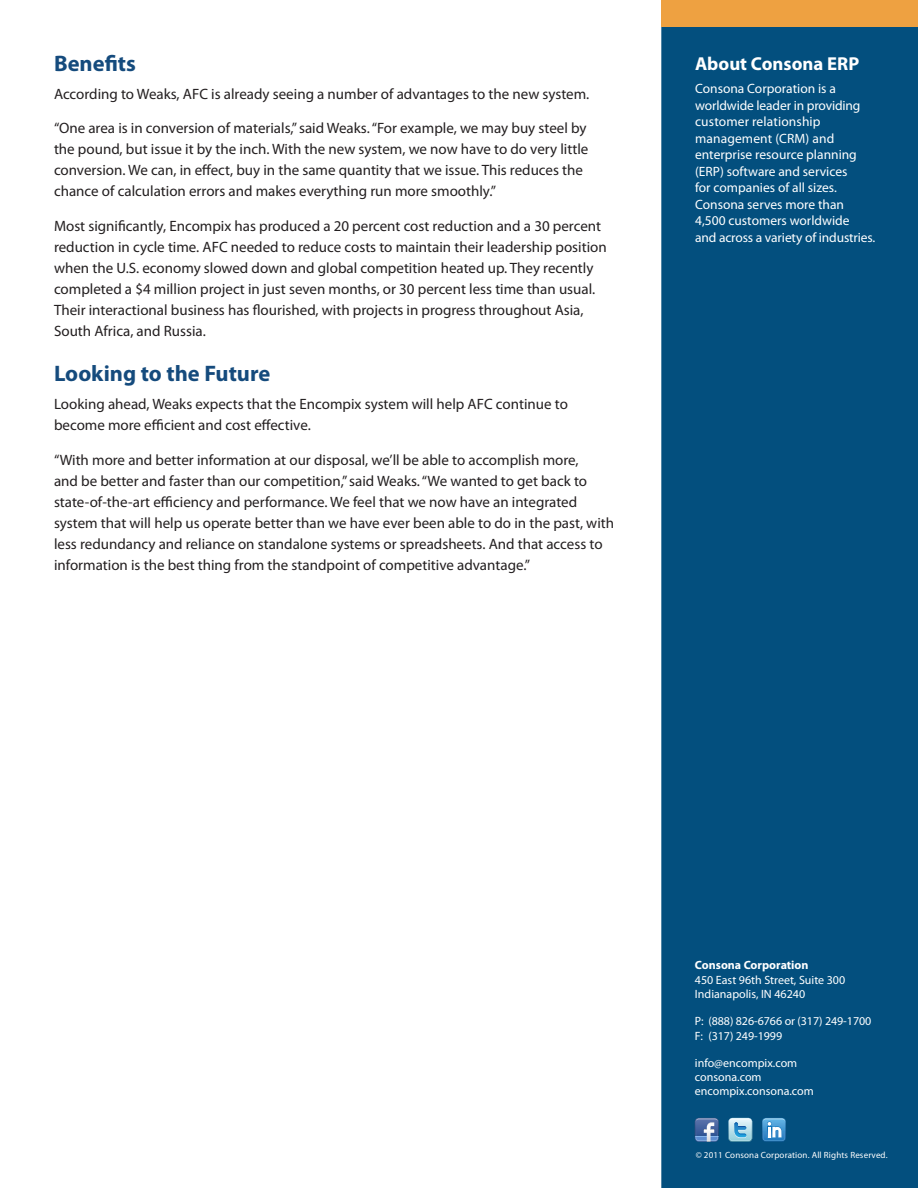
<style>
.page{position:relative;width:918px;height:1188px;background:#fff}
.page>*{position:absolute;margin:0;border:0;box-sizing:border-box;transform-origin:0 0}
.SUBHEAD1{font:700 22.5px "Myriad Pro";color:#154b7d}
.Side_Bar_Title_Blue{font:700 18.75px "Myriad Pro";color:#fff}
.BODY{font:15px/21px "Myriad Pro";color:#231f20}
.Side_Bar_Text_Blue_B{font:13.5px/16.5px "Myriad Pro";color:#fff}
.Contact_Info{font:12px "Myriad Pro";letter-spacing:-.005em;color:#fff}
.Address{font:12px "Myriad Pro";color:#fff}
.Contact_Info_Company{font:700 12px "Myriad Pro";color:#fff}
.Copyright{font:9px "Myriad Pro";letter-spacing:.015em;color:#fff}
</style>
<div class="page">
<div style="left:661px;top:27px;width:257px;height:1161px;background:#034f7e"></div>
<div style="left:661px;top:0;width:257px;height:27px;background:#eea141"></div>
<svg style="left:728px;top:1118px;width:24px;height:24px"></svg>
<svg style="left:695px;top:1118px;width:24px;height:24px"></svg>
<svg style="left:762px;top:1118px;width:24px;height:24px"></svg>
<p class="SUBHEAD1" style="left:54px;top:49px;width:83px">Benefits</p>
<p class="BODY" style="left:54px;top:83px;width:537px">According to Weaks, AFC is already seeing a number of advantages to the new system.</p>
<p class="BODY" style="left:54px;top:117px;width:536px">“One area is in conversion of materials,” said Weaks. “For example, we may buy steel by the pound, but issue it by the inch. With the new system, we now have to do very little conversion. We can, in effect, buy in the same quantity that we issue. This reduces the chance of calculation errors and makes everything run more smoothly.”</p>
<p class="BODY" style="left:54px;top:215px;width:554px">Most significantly, Encompix has produced a 20 percent cost reduction and a 30 percent reduction in cycle time. AFC needed to reduce costs to maintain their leadership position when the U.S. economy slowed down and global competition heated up. They recently completed a $4 million project in just seven months, or 30 percent less time than usual.<br>Their interactional business has flourished, with projects in progress throughout Asia, South Africa, and Russia.</p>
<p class="SUBHEAD1" style="left:54px;top:359px;width:218px">Looking to the Future</p>
<p class="BODY" style="left:54px;top:393px;width:515px">Looking ahead, Weaks expects that the Encompix system will help AFC continue to become more efficient and cost effective.</p>
<p class="BODY" style="left:54px;top:449px;width:562px">“With more and better information at our disposal, we’ll be able to accomplish more,<br>and be better and faster than our competition,” said Weaks. “We wanted to get back to state-of-the-art efficiency and performance. We feel that we now have an integrated system that will help us operate better than we have ever been able to do in the past, with less redundancy and reliance on standalone systems or spreadsheets. And that access to information is the best thing from the standpoint of competitive advantage.”</p>
<p class="Side_Bar_Title_Blue" style="left:695px;top:51px;width:166px">About Consona ERP</p>
<p class="Side_Bar_Text_Blue_B" style="left:695px;top:80px;width:182px">Consona Corporation is a worldwide leader in providing customer relationship management (CRM) and enterprise resource planning (ERP) software and services<br>for companies of all sizes.<br>Consona serves more than<br>4,500 customers worldwide<br>and across a variety of industries.</p>
<p class="Contact_Info_Company" style="left:695px;top:958px;width:115px">Consona Corporation</p>
<p class="Address" style="left:695px;top:972px;width:152px">450 East 96th Street, Suite 300</p>
<p class="Address" style="left:695px;top:987px;width:112px">Indianapolis, IN 46240</p>
<p class="Contact_Info" style="left:695px;top:1014px;width:178px">P: (888) 826-6766 or (317) 249-1700</p>
<p class="Contact_Info" style="left:695px;top:1028px;width:89px">F: (317) 249-1999</p>
<p class="Contact_Info" style="left:695px;top:1055px;width:104px">info@encompix.com</p>
<p class="Contact_Info" style="left:695px;top:1070px;width:68px">consona.com</p>
<p class="Contact_Info" style="left:695px;top:1084px;width:120px">encompix.consona.com</p>
<p class="Copyright" style="left:696px;top:1150px;width:193px">© 2011 Consona Corporation. All Rights Reserved.</p>
</div>
